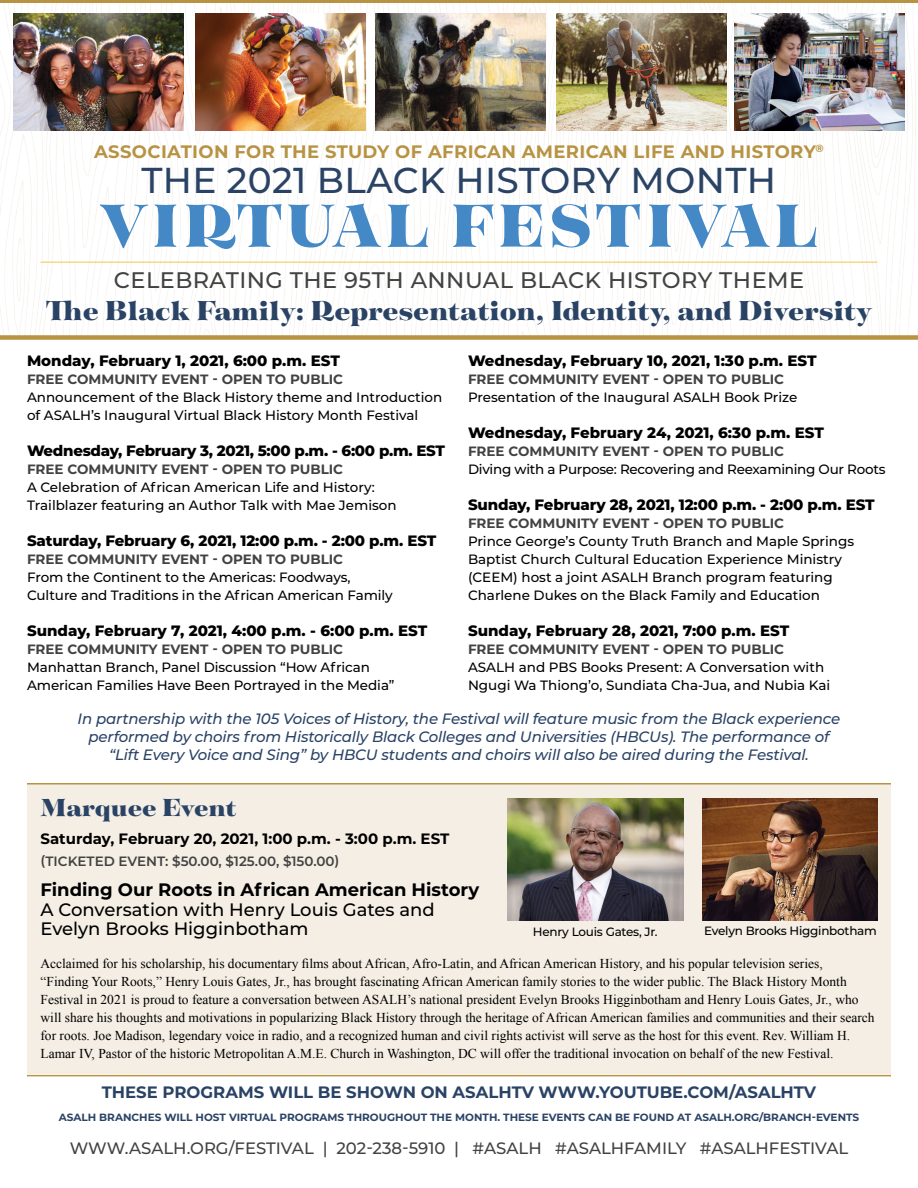
<style>
.page{position:relative;width:918px;height:1188px;background:#fff}
.page>*{position:absolute;margin:0;border:0;box-sizing:border-box;transform-origin:0 0}
.t1{font:900 66px "Tenez";letter-spacing:.05em;color:#4489c6}
.t2{font:500 36px "Montserrat";letter-spacing:.01em;color:#2a4365}
.t3{font:900 30px "Tenez";color:#2a4365}
.t4{font:900 27px "Tenez";color:#2a4365}
.t5{font:500 22.5px "Montserrat";letter-spacing:.02em;color:#424242}
.t6{font:500 18px/19.5px "Montserrat";color:#000}
.t7{font:700 18px "Montserrat";letter-spacing:.02em;color:#b79343}
.t8{font:700 18px "Montserrat";color:#000}
.t9{font:500 16.5px "Montserrat";color:#424242}
.t10{font:700 16.5px "Montserrat";color:#2a4365}
.t11{font:800 15px "Montserrat";letter-spacing:-.01em;color:#000}
.t12{font:italic 500 15px/18px "Montserrat";letter-spacing:-.01em;color:#2a4365;text-align:center}
.t13{font:700 15px "Montserrat";color:#000}
.t14{font:13.5px/18px "Times New Roman";color:#000}
.t15{font:500 13.5px/18px "Montserrat";color:#000}
.t16{font:700 13.5px "Montserrat";color:#424242}
.t17{font:500 13.5px "Montserrat";letter-spacing:-.02em;color:#000}
.t18{font:600 13.5px "Montserrat";color:#424242}
.t19{font:500 12px "Montserrat";letter-spacing:-.02em;color:#000}
.t20{font:700 10.5px "Montserrat";color:#2a4365}
</style>
<div class="page">
<div style="left:27px;top:783px;width:864px;height:291px;background:#f4eee4"></div>
<hr style="left:27px;top:1075px;width:864px;height:1px;background:#b79343">
<img style="left:702px;top:799px;width:176px;height:121px">
<img style="left:508px;top:799px;width:175px;height:121px">
<img style="left:0;top:3px;width:918px;height:332px">
<img style="left:196px;top:14px;width:170px;height:117px">
<img style="left:14px;top:14px;width:170px;height:117px">
<img style="left:556px;top:14px;width:170px;height:117px">
<img style="left:375px;top:14px;width:171px;height:117px">
<img style="left:734px;top:14px;width:170px;height:117px">
<hr style="left:40px;top:262px;width:838px;height:1px;background:#f6c44d">
<div style="left:0;top:335px;width:918px;height:5px;background:#b79343"></div>
<hr style="left:0;top:0;width:918px;height:3px;background:#b79343">
<hr style="left:27px;top:783px;width:864px;height:1px;background:#b79343">
<h3 class="t7" style="left:94px;top:139px;width:731px">ASSOCIATION FOR THE STUDY OF AFRICAN AMERICAN LIFE AND HISTORY<sup>®</sup></h3>
<h2 class="t2" style="left:141px;top:156px;width:636px">THE 2021 BLACK HISTORY MONTH</h2>
<h1 class="t1" style="left:99px;top:177px;width:721px">VIRTUAL FESTIVAL</h1>
<h3 class="t5" style="left:114px;top:264px;width:692px">CELEBRATING THE 95TH ANNUAL BLACK HISTORY THEME</h3>
<h3 class="t3" style="left:46px;top:288px;width:828px">The Black Family: Representation, Identity, and Diversity</h3>
<p class="t11" style="left:27px;top:350px;width:314px">Monday, February 1, 2021, 6:00 p.m. EST</p>
<p class="t16" style="left:27px;top:370px;width:318px">FREE COMMUNITY EVENT - OPEN TO PUBLIC</p>
<p class="t15" style="left:27px;top:388px;width:417px">Announcement of the Black History theme and Introduction of ASALH’s Inaugural Virtual Black History Month Festival</p>
<p class="t11" style="left:27px;top:440px;width:419px">Wednesday, February 3, 2021, 5:00 p.m. - 6:00 p.m. EST</p>
<p class="t16" style="left:27px;top:460px;width:318px">FREE COMMUNITY EVENT - OPEN TO PUBLIC</p>
<p class="t15" style="left:27px;top:478px;width:371px">A Celebration of African American Life and History:<br>Trailblazer featuring an Author Talk with Mae Jemison</p>
<p class="t11" style="left:27px;top:530px;width:411px">Saturday, February 6, 2021, 12:00 p.m. - 2:00 p.m. EST</p>
<p class="t16" style="left:27px;top:550px;width:318px">FREE COMMUNITY EVENT - OPEN TO PUBLIC</p>
<p class="t15" style="left:27px;top:568px;width:367px">From the Continent to the Americas: Foodways,<br>Culture and Traditions in the African American Family</p>
<p class="t11" style="left:27px;top:620px;width:402px">Sunday, February 7, 2021, 4:00 p.m. - 6:00 p.m. EST</p>
<p class="t16" style="left:27px;top:640px;width:318px">FREE COMMUNITY EVENT - OPEN TO PUBLIC</p>
<p class="t15" style="left:27px;top:658px;width:369px">Manhattan Branch, Panel Discussion “How African<br>American Families Have Been Portrayed in the Media”</p>
<p class="t11" style="left:468px;top:350px;width:350px">Wednesday, February 10, 2021, 1:30 p.m. EST</p>
<p class="t16" style="left:468px;top:370px;width:318px">FREE COMMUNITY EVENT - OPEN TO PUBLIC</p>
<p class="t15" style="left:468px;top:388px;width:331px">Presentation of the Inaugural ASALH Book Prize</p>
<p class="t11" style="left:468px;top:422px;width:357px">Wednesday, February 24, 2021, 6:30 p.m. EST</p>
<p class="t16" style="left:468px;top:442px;width:318px">FREE COMMUNITY EVENT - OPEN TO PUBLIC</p>
<p class="t17" style="left:468px;top:460px;width:419px">Diving with a Purpose: Recovering and Reexamining Our Roots</p>
<p class="t11" style="left:468px;top:494px;width:408px">Sunday, February 28, 2021, 12:00 p.m. - 2:00 p.m. EST</p>
<p class="t16" style="left:468px;top:514px;width:318px">FREE COMMUNITY EVENT - OPEN TO PUBLIC</p>
<p class="t15" style="left:468px;top:532px;width:388px">Prince George’s County Truth Branch and Maple Springs Baptist Church Cultural Education Experience Ministry (CEEM) host a joint ASALH Branch program featuring Charlene Dukes on the Black Family and Education</p>
<p class="t11" style="left:468px;top:620px;width:323px">Sunday, February 28, 2021, 7:00 p.m. EST</p>
<p class="t16" style="left:468px;top:640px;width:318px">FREE COMMUNITY EVENT - OPEN TO PUBLIC</p>
<p class="t15" style="left:468px;top:658px;width:364px">ASALH and PBS Books Present: A Conversation with<br>Ngugi Wa Thiong’o, Sundiata Cha-Jua, and Nubia Kai</p>
<p class="t12" style="left:78px;top:709px;width:764px">In partnership with the 105 Voices of History, the Festival will feature music from the Black experience performed by choirs from Historically Black Colleges and Universities (HBCUs). The performance of “Lift Every Voice and Sing” by HBCU students and choirs will also be aired during the Festival.</p>
<h3 class="t4" style="left:40px;top:788px;width:197px">Marquee Event</h3>
<p class="t13" style="left:40px;top:828px;width:410px">Saturday, February 20, 2021, 1:00 p.m. - 3:00 p.m. EST</p>
<p class="t18" style="left:40px;top:852px;width:301px">(TICKETED EVENT: $50.00, $125.00, $150.00)</p>
<h3 class="t8" style="left:40px;top:877px;width:440px">Finding Our Roots in African American History</h3>
<h3 class="t6" style="left:40px;top:899px;width:396px">A Conversation with Henry Louis Gates and<br>Evelyn Brooks Higginbotham</h3>
<p class="t14" style="left:40px;top:954px;width:836px">Acclaimed for his scholarship, his documentary films about African, Afro-Latin, and African American History, and his popular television series,<br>“Finding Your Roots,” Henry Louis Gates, Jr., has brought fascinating African American family stories to the wider public. The Black History Month Festival in 2021 is proud to feature a conversation between ASALH’s national president Evelyn Brooks Higginbotham and Henry Louis Gates, Jr., who will share his thoughts and motivations in popularizing Black History through the heritage of African American families and communities and their search for roots. Joe Madison, legendary voice in radio, and a recognized human and civil rights activist will serve as the host for this event. Rev. William H.<br>Lamar IV, Pastor of the historic Metropolitan A.M.E. Church in Washington, DC will offer the traditional invocation on behalf of the new Festival.</p>
<p class="t19" style="left:533px;top:923px;width:126px">Henry Louis Gates, Jr.</p>
<p class="t19" style="left:704px;top:922px;width:174px">Evelyn Brooks Higginbotham</p>
<p class="t10" style="left:102px;top:1080px;width:716px">THESE PROGRAMS WILL BE SHOWN ON ASALHTV WWW.YOUTUBE.COM/ASALHTV</p>
<p class="t20" style="left:59px;top:1109px;width:802px">ASALH BRANCHES WILL HOST VIRTUAL PROGRAMS THROUGHOUT THE MONTH. THESE EVENTS CAN BE FOUND AT ASALH.ORG/BRANCH-EVENTS</p>
<p class="t9" style="left:70px;top:1136px;width:780px">WWW.ASALH.ORG/FESTIVAL | 202-238-5910 | #ASALH #ASALHFAMILY #ASALHFESTIVAL</p>
</div>
